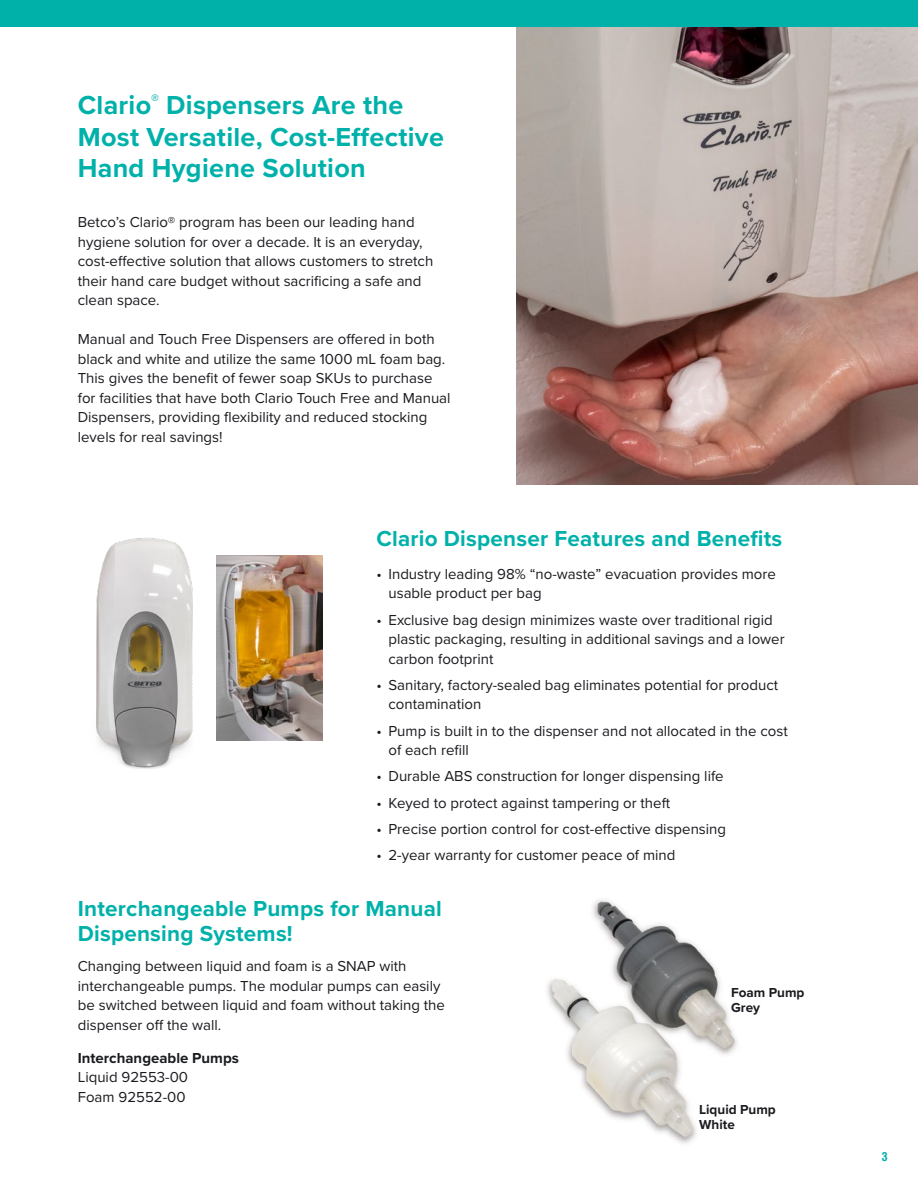
<style>
.page{position:relative;width:918px;height:1188px;background:#fff}
.page>*{position:absolute;margin:0;border:0;box-sizing:border-box;transform-origin:0 0}
.t1{font:700 27px/31.5px "Proxima Nova";letter-spacing:.01em;color:#00b1aa}
.t2{font:700 22.5px/25.5px "Proxima Nova";letter-spacing:.01em;color:#00b1aa}
.t3{font:15px/19.5px "Proxima Nova";color:#1a1b1f}
.t4{font:700 15px "Proxima Nova";color:#1a1b1f}
.t5{font:700 13.5px/15px "Proxima Nova";color:#1a1b1f}
.t6{font:700 condensed 12px "Helvetica LT Pro";color:#00b1aa}
</style>
<div class="page">
<img style="left:516px;top:27px;width:402px;height:458px">
<div style="left:0;top:0;width:918px;height:27px;background:#00b1aa"></div>
<img style="left:96px;top:538px;width:97px;height:231px">
<img style="left:216px;top:555px;width:106px;height:185px">
<img style="left:547px;top:899px;width:190px;height:245px">
<h1 class="t1" style="left:78px;top:89px;width:368px">Clario<sup>®</sup> Dispensers Are the<br>Most Versatile, Cost-Effective<br>Hand Hygiene Solution</h1>
<p class="t3" style="left:78px;top:212px;width:357px">Betco’s Clario® program has been our leading hand hygiene solution for over a decade. It is an everyday, cost-effective solution that allows customers to stretch their hand care budget without sacrificing a safe and clean space.</p>
<p class="t3" style="left:78px;top:329px;width:374px">Manual and Touch Free Dispensers are offered in both black and white and utilize the same 1000 mL foam bag.<br>This gives the benefit of fewer soap SKUs to purchase for facilities that have both Clario Touch Free and Manual Dispensers, providing flexibility and reduced stocking levels for real savings!</p>
<h2 class="t2" style="left:376px;top:525px;width:407px">Clario Dispenser Features and Benefits</h2>
<p class="t3" style="left:388px;top:563px;width:389px;text-indent:-12px">• Industry leading 98% “no-waste” evacuation provides more usable product per bag</p>
<p class="t3" style="left:388px;top:609px;width:398px;text-indent:-12px">• Exclusive bag design minimizes waste over traditional rigid plastic packaging, resulting in additional savings and a lower carbon footprint</p>
<p class="t3" style="left:388px;top:674px;width:391px;text-indent:-12px">• Sanitary, factory-sealed bag eliminates potential for product contamination</p>
<p class="t3" style="left:388px;top:720px;width:401px;text-indent:-12px">• Pump is built in to the dispenser and not allocated in the cost of each refill</p>
<p class="t3" style="left:376px;top:766px;width:349px">• Durable ABS construction for longer dispensing life</p>
<p class="t3" style="left:376px;top:792px;width:295px">• Keyed to protect against tampering or theft</p>
<p class="t3" style="left:376px;top:818px;width:351px">• Precise portion control for cost-effective dispensing</p>
<p class="t3" style="left:376px;top:845px;width:300px">• 2-year warranty for customer peace of mind</p>
<h2 class="t2" style="left:78px;top:895px;width:366px">Interchangeable Pumps for Manual<br>Dispensing Systems!</h2>
<p class="t3" style="left:78px;top:956px;width:369px">Changing between liquid and foam is a SNAP with interchangeable pumps. The modular pumps can easily be switched between liquid and foam without taking the dispenser off the wall.</p>
<p class="t4" style="left:78px;top:1046px;width:163px">Interchangeable Pumps</p>
<p class="t3" style="left:78px;top:1067px;width:112px">Liquid 92553-00<br>Foam 92552-00</p>
<p class="t5" style="left:731px;top:985px;width:75px">Foam Pump<br>Grey</p>
<p class="t5" style="left:699px;top:1101px;width:78px">Liquid Pump<br>White</p>
<p class="t6" style="left:882px;top:1148px;width:7px">3</p>
</div>
